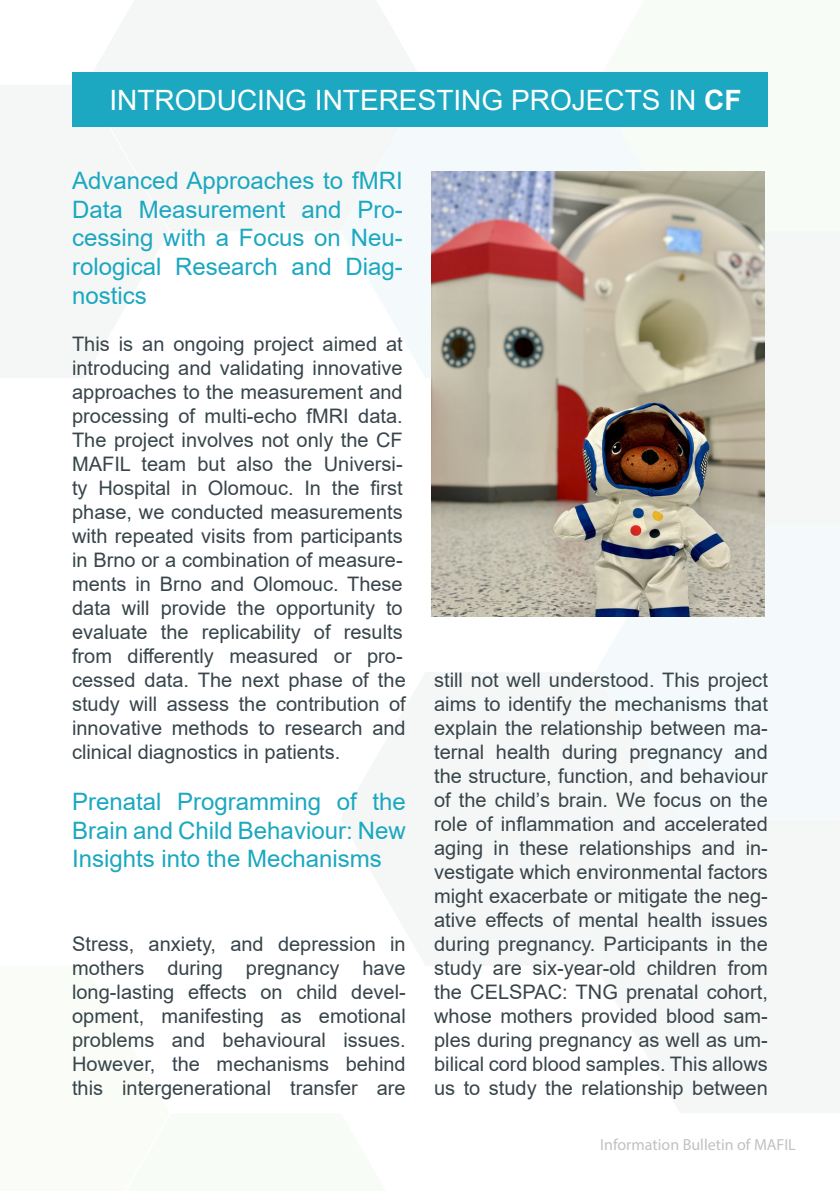
<style>
.page{position:relative;width:840px;height:1191px;background:#fff}
.page>*{position:absolute;margin:0;border:0;box-sizing:border-box;transform-origin:0 0}
.t1{font:28px "Arial";color:#fff}
.t2{font:24px/28.8px "Arial";color:#1ba8c0;text-align:justify}
.t3{font:20px/24px "Arial";color:#38454a;text-align:justify}
.t4{font:16px "Myriad Pro";color:#c1c1c1}
.s1{font-weight:700}
</style>
<div class="page">
<svg style="left:340px;top:126px;width:254px;height:252px;fill:#f4fafc"></svg>
<div style="left:594px;top:72px;width:174px;height:159px;background:#f8fcf6"></div>
<svg style="left:764px;top:231px;width:1px;height:294px"></svg>
<div style="left:594px;top:525px;width:245px;height:293px;background:#f4fafc"></div>
<div style="left:72px;top:72px;width:695px;height:54px;background:#1ba8c0"></div>
<img style="left:431px;top:171px;width:333px;height:445px">
<p class="t1" style="left:109px;top:81px;width:633px">INTRODUCING INTERESTING PROJECTS IN <span class="s1">CF</span></p>
<p class="t2" style="left:72px;top:166px;width:332px">Advanced Approaches to fMRI Data Measurement and Pro&shy;cessing with a Focus on Neu&shy;rological Research and Diag&shy;nostics</p>
<p class="t3" style="left:72px;top:331px;width:335px;text-align:left">This is an ongoing project aimed at introducing and validating innovative approaches to the measurement and processing of multi-echo fMRI data.<br>The project involves not only the CF MAFIL team but also the Universi&shy;ty Hospital in Olomouc. In the first phase, we conducted measurements with repeated visits from participants in Brno or a combination of measure&shy;ments in Brno and Olomouc. These data will provide the opportunity to evaluate the replicability of results from differently measured or pro&shy;cessed data. The next phase of the study will assess the contribution of innovative methods to research and clinical diagnostics in patients.</p>
<p class="t2" style="left:72px;top:786px;width:335px">Prenatal Programming of the Brain and Child Behaviour: New Insights into the Mechanisms</p>
<p class="t3" style="left:72px;top:931px;width:335px">Stress, anxiety, and depression in mothers during pregnancy have long-lasting effects on child devel&shy;opment, manifesting as emotional problems and behavioural issues.<br>However, the mechanisms behind this intergenerational transfer are</p>
<p class="t3" style="left:434px;top:667px;width:335px">still not well understood. This project aims to identify the mechanisms that explain the relationship between ma&shy;ternal health during pregnancy and the structure, function, and behaviour of the child’s brain. We focus on the role of inflammation and accelerated aging in these relationships and in&shy;vestigate which environmental factors might exacerbate or mitigate the neg&shy;ative effects of mental health issues during pregnancy. Participants in the study are six-year-old children from the CELSPAC: TNG prenatal cohort, whose mothers provided blood sam&shy;ples during pregnancy as well as um&shy;bilical cord blood samples. This allows us to study the relationship between</p>
<p class="t4" style="left:599px;top:1134px;width:197px">Information Bulletin of MAFIL</p>
</div>
